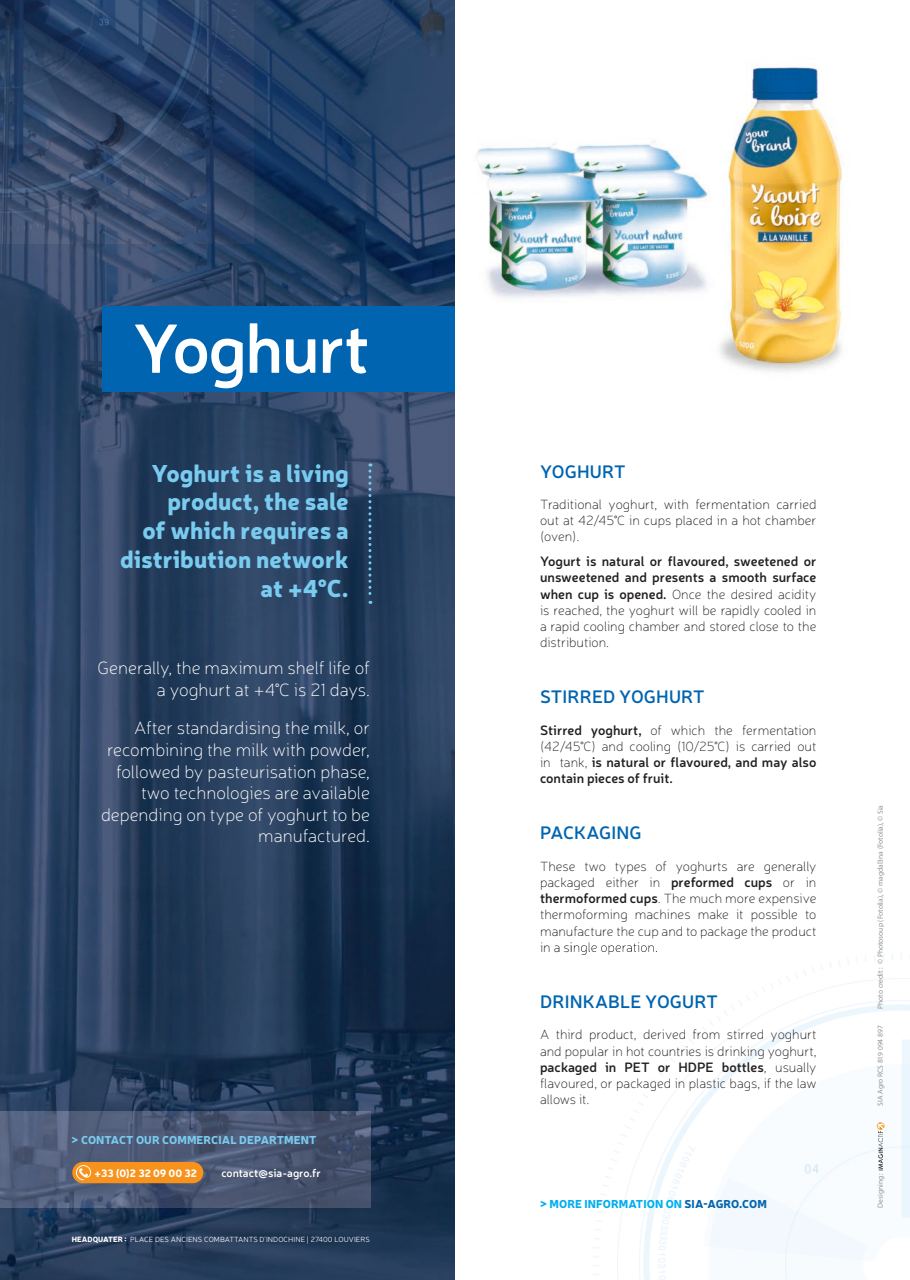
<style>
.page{position:relative;width:910px;height:1280px;background:#fff}
.page>*{position:absolute;margin:0;border:0;box-sizing:border-box;transform-origin:0 0}
.t1{font:600 69px "Neris";letter-spacing:-.025em;color:#fff}
.t2{font:900 24px/28.8px "Neris";color:#79cbef;text-align:right}
.t3{font:100 18px/21.6px "Neris";color:#fff;text-align:right}
.t4{font:600 18px "Neris";letter-spacing:.01em;color:#0164b0}
.t5{font:100 13.5px/16.2px "Neris";color:#231f20;text-align:justify}
.t6{font:900 11.25px "Neris";color:#79cbef}
.t7{font:900 11.25px "Neris";color:#00aeef}
.t8{font:600 11.25px "Neris";color:#fff}
.t9{font:900 10.5px "Neris";color:#fff}
.t10{font:7.5px "Myriad Pro";color:#939598}
.t11{font:300 7.5px "Neris";letter-spacing:.01em;color:#fff}
.s1{font-weight:900}
.s2{font-weight:600}
.s3{color:#0164b0}
</style>
<div class="page">
<img style="left:0;top:0;width:455px;height:1280px">
<img style="left:0;top:0;width:253px;height:244px">
<svg style="left:368px;top:463px;width:3px;height:141px"></svg>
<div style="left:102px;top:306px;width:353px;height:85px;background:#0164b0"></div>
<img style="left:593px;top:954px;width:317px;height:326px">
<img style="left:652px;top:937px;width:122px;height:2px">
<img style="left:571px;top:942px;width:86px;height:13px">
<img style="left:0;top:1111px;width:371px;height:96px">
<div style="left:72px;top:1162px;width:131px;height:21px;background:#f7931d;border-radius:11px"></div>
<img style="left:720px;top:65px;width:122px;height:307px">
<img style="left:476px;top:139px;width:245px;height:164px">
<svg style="left:76px;top:1165px;width:15px;height:15px"></svg>
<svg style="left:877px;top:1122px;width:8px;height:48px"></svg>
<h1 class="t1" style="left:133px;top:301px;width:239px">Yoghurt</h1>
<h2 class="t2" style="left:120px;top:457px;width:230px">Yoghurt is a living product, the sale<br>of which requires a distribution network at +4°C.</h2>
<h3 class="t3" style="left:98px;top:657px;width:274px">Generally, the maximum shelf life of a yoghurt at +4°C is 21 days.</h3>
<h3 class="t3" style="left:101px;top:717px;width:270px">After standardising the milk, or recombining the milk with powder, followed by pasteurisation phase, two technologies are available depending on type of yoghurt to be manufactured.</h3>
<p class="t6" style="left:72px;top:1132px;width:246px">&gt; CONTACT OUR COMMERCIAL DEPARTMENT</p>
<p class="t9" style="left:95px;top:1165px;width:104px">+33 (0)2 32 09 00 32</p>
<p class="t8" style="left:221px;top:1165px;width:101px">contact@sia-agro.fr</p>
<p class="t11" style="left:72px;top:1235px;width:300px"><span class="s1">HEADQUATER :</span> PLACE DES ANCIENS COMBATTANTS D’INDOCHINE | 27400 LOUVIERS</p>
<h3 class="t4" style="left:540px;top:459px;width:87px">YOGHURT</h3>
<p class="t5" style="left:540px;top:496px;width:278px">Traditional yoghurt, with fermentation carried out at 42/45°C in cups placed in a hot chamber (oven).</p>
<p class="t5" style="left:540px;top:553px;width:278px"><span class="s2">Yogurt is natural or flavoured, sweetened or unsweetened and presents a smooth surface when cup is opened.</span> Once the desired acidity is reached, the yoghurt will be rapidly cooled in a rapid cooling chamber and stored close to the distribution.</p>
<h3 class="t4" style="left:540px;top:684px;width:166px">STIRRED YOGHURT</h3>
<p class="t5" style="left:540px;top:722px;width:278px"><span class="s2">Stirred yoghurt,</span> of which the fermentation (42/45°C) and cooling (10/25°C) is carried out in tank, <span class="s2">is natural or flavoured, and may also contain pieces of fruit.</span></p>
<h3 class="t4" style="left:540px;top:821px;width:103px">PACKAGING</h3>
<p class="t5" style="left:540px;top:858px;width:278px">These two types of yoghurts are generally packaged either in <span class="s2">preformed cups</span> or in <span class="s2">thermoformed cups</span>. The much more expensive thermoforming machines make it possible to manufacture the cup and to package the product</p>
<h3 class="t4" style="left:540px;top:989px;width:179px">DRINKABLE YOGURT</h3>
<p class="t5" style="left:540px;top:1026px;width:278px">A third product, derived from stirred yoghurt and popular in hot countries is drinking yoghurt, <span class="s2">packaged in PET or HDPE bottles</span>, usually flavoured, or packaged in plastic bags, if the law allows it.</p>
<p class="t7" style="left:540px;top:1195px;width:228px">&gt; MORE INFORMATION ON <span class="s3">SIA-AGRO.COM</span></p>
<p class="t10" style="left:876px;top:1009px;width:205px;rotate:-90deg">Photo credit : © Photosoup (Fotolia), © magdal3na (Fotolia), © Sia</p>
<p class="t10" style="left:876px;top:1105px;width:81px;rotate:-90deg">SIA Agro RCS 819 094 897</p>
<p class="t10" style="left:876px;top:1208px;width:36px;rotate:-90deg">Designing :</p>
</div>
